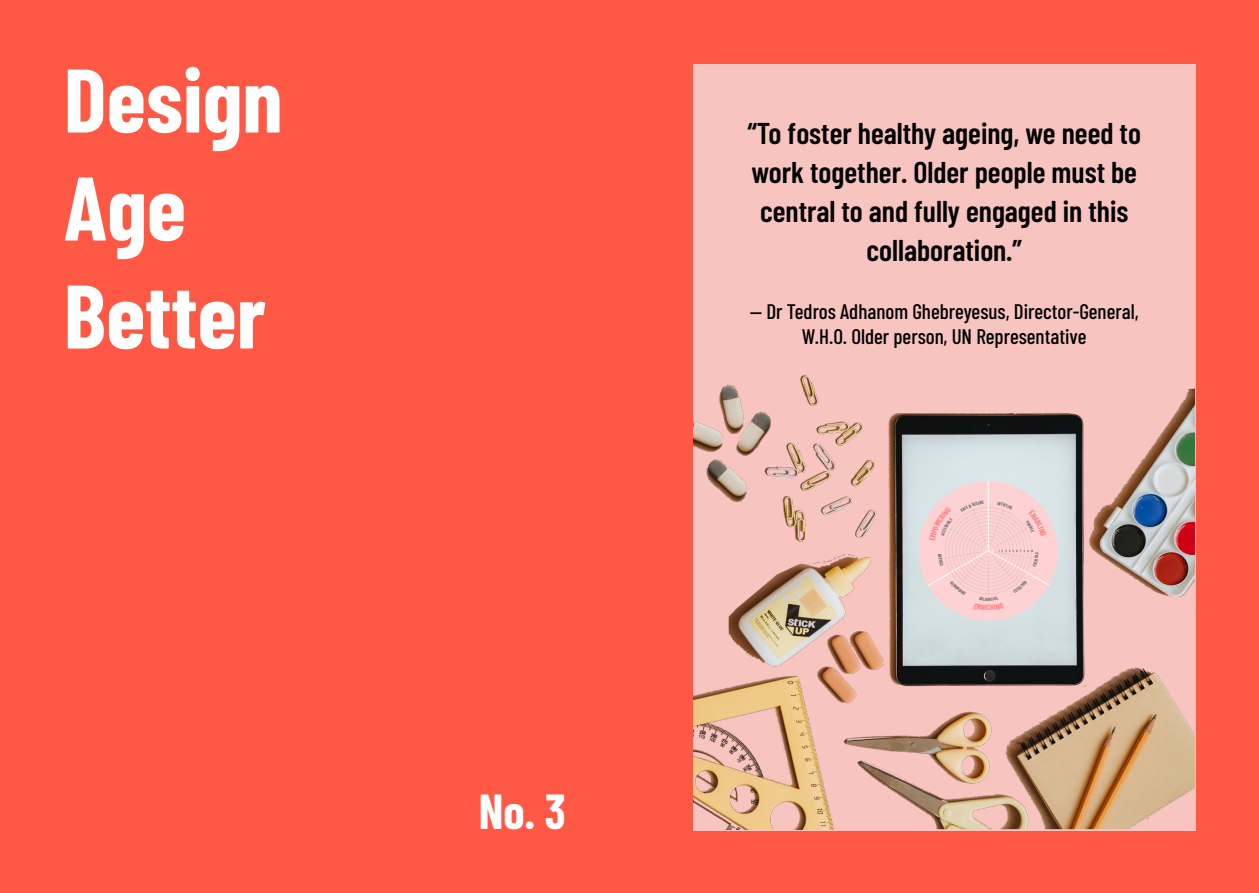
<style>
.page{position:relative;width:1259px;height:893px;background:#ff5946}
.page>*{position:absolute;margin:0;border:0;box-sizing:border-box;transform-origin:0 0}
.t1{font:700 90px/108px "Barlow Condensed";color:#fff}
.t2{font:700 48px "Barlow Condensed";color:#fff}
.t3{font:600 30px/39px "Barlow Condensed";color:#000;text-align:center}
.t4{font:500 21px/25.2px "Barlow Condensed";color:#000;text-align:center}
.t5{font:700 7.65px "Barlow Condensed";color:#ff8282}
.t6{font:700 3px "Barlow Condensed";letter-spacing:.765em;color:#676767}
</style>
<div class="page">
<div style="left:693px;top:64px;width:502px;height:766px;background:#f8c4c0"></div>
<img style="left:693px;top:687px;width:35px;height:142px">
<img style="left:693px;top:384px;width:35px;height:114px">
<img style="left:728px;top:375px;width:467px;height:454px">
<img style="left:1098px;top:389px;width:97px;height:229px">
<img style="left:887px;top:375px;width:211px;height:319px">
<svg style="left:911px;top:480px;width:154px;height:147px;background:#efd6d7"></svg>
<h1 class="t1" style="left:64px;top:41px;width:220px">Design<br>Age<br>Better</h1>
<h2 class="t2" style="left:479px;top:778px;width:88px">No. 3</h2>
<p class="t3" style="left:747px;top:112px;width:395px">“To foster healthy ageing, we need to work together. Older people must be central to and fully engaged in this collaboration.”</p>
<p class="t4" style="left:750px;top:297px;width:390px">— Dr Tedros Adhanom Ghebreyesus, Director-General,<br>W.H.O. Older person, UN Representative</p>
<p class="t6" style="left:998px;top:548px;width:36px">12345678910</p>
<p class="t5" style="left:987px;top:602px;width:5px">C</p>
</div>
